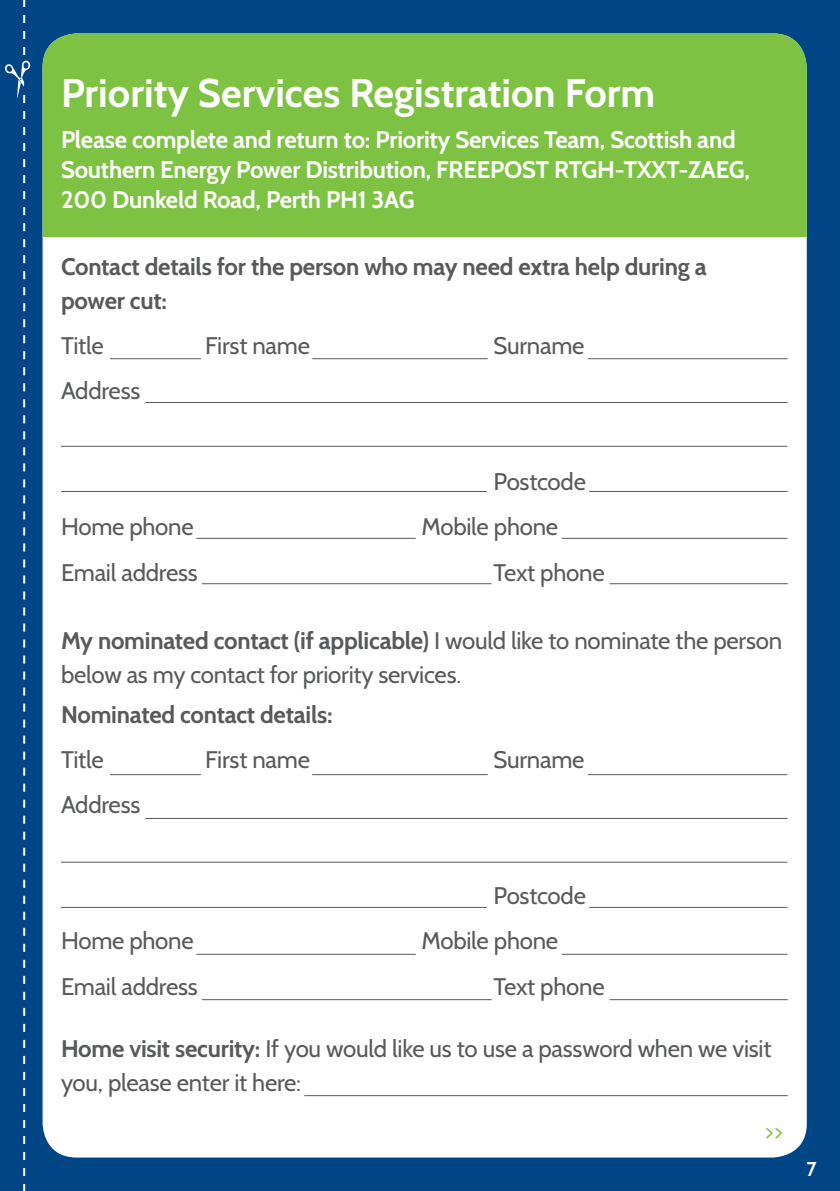
<style>
.page{position:relative;width:840px;height:1191px;background:#fff}
.page>*{position:absolute;margin:0;border:0;box-sizing:border-box;transform-origin:0 0}
.t1{font:700 40px "Cabin";color:#fff}
.t2{font:24px/34px "Cabin";letter-spacing:-.01em;color:#58595b}
.t3{font:700 24px/30px "Cabin";letter-spacing:-.01em;color:#fff}
.t4{font:700 24px/34px "Cabin";letter-spacing:-.01em;color:#58595b}
.t5{font:24px "Cabin";color:#7dc242}
.t6{font:600 20px "Cabin";color:#fff}
.s1{font-weight:700}
</style>
<div class="page">
<div style="left:0;top:0;width:839px;height:1191px;background:#004687"></div>
<div style="left:43px;top:33px;width:763px;height:1124px;background:#fff;border-radius:34px"></div>
<hr style="left:110px;top:358px;width:91px;height:1px;background:#58595b">
<hr style="left:110px;top:774px;width:91px;height:1px;background:#58595b">
<hr style="left:145px;top:402px;width:642px;height:1px;background:#58595b">
<hr style="left:145px;top:818px;width:642px;height:1px;background:#58595b">
<hr style="left:61px;top:446px;width:726px;height:1px;background:#58595b">
<hr style="left:61px;top:861px;width:726px;height:1px;background:#58595b">
<hr style="left:61px;top:491px;width:425px;height:1px;background:#58595b">
<hr style="left:61px;top:907px;width:425px;height:1px;background:#58595b">
<hr style="left:196px;top:538px;width:219px;height:1px;background:#58595b">
<hr style="left:196px;top:953px;width:219px;height:1px;background:#58595b">
<hr style="left:202px;top:583px;width:289px;height:1px;background:#58595b">
<hr style="left:202px;top:999px;width:289px;height:1px;background:#58595b">
<hr style="left:609px;top:583px;width:178px;height:1px;background:#58595b">
<hr style="left:609px;top:999px;width:178px;height:1px;background:#58595b">
<hr style="left:304px;top:1095px;width:483px;height:1px;background:#58595b">
<hr style="left:561px;top:538px;width:226px;height:1px;background:#58595b">
<hr style="left:561px;top:953px;width:226px;height:1px;background:#58595b">
<hr style="left:588px;top:491px;width:199px;height:1px;background:#58595b">
<hr style="left:588px;top:907px;width:199px;height:1px;background:#58595b">
<hr style="left:312px;top:358px;width:175px;height:1px;background:#58595b">
<hr style="left:312px;top:774px;width:175px;height:1px;background:#58595b">
<hr style="left:587px;top:358px;width:200px;height:1px;background:#58595b">
<hr style="left:587px;top:774px;width:200px;height:1px;background:#58595b">
<div style="left:43px;top:33px;width:763px;height:204px;background:#7dc242"></div>
<svg style="left:5px;top:0;width:25px;height:1191px"></svg>
<h1 class="t1" style="left:61px;top:68px;width:595px">Priority Services Registration Form</h1>
<p class="t3" style="left:61px;top:125px;width:690px">Please complete and return to: Priority Services Team, Scottish and<br>Southern Energy Power Distribution, FREEPOST RTGH-TXXT-ZAEG,<br>200 Dunkeld Road, Perth PH1 3AG</p>
<p class="t4" style="left:61px;top:249px;width:646px">Contact details for the person who may need extra help during a power cut:</p>
<p class="t2" style="left:61px;top:328px;width:44px">Title</p>
<p class="t2" style="left:205px;top:328px;width:106px">First name</p>
<p class="t2" style="left:493px;top:328px;width:92px">Surname</p>
<p class="t2" style="left:61px;top:374px;width:81px">Address</p>
<p class="t2" style="left:493px;top:464px;width:94px">Postcode</p>
<p class="t2" style="left:61px;top:510px;width:134px">Home phone</p>
<p class="t2" style="left:421px;top:510px;width:138px">Mobile phone</p>
<p class="t2" style="left:61px;top:555px;width:138px">Email address</p>
<p class="t2" style="left:493px;top:555px;width:113px">Text phone</p>
<p class="t2" style="left:61px;top:623px;width:722px"><span class="s1">My nominated contact (if applicable)</span> I would like to nominate the person below as my contact for priority services.</p>
<p class="t4" style="left:61px;top:697px;width:273px">Nominated contact details:</p>
<p class="t2" style="left:61px;top:742px;width:44px">Title</p>
<p class="t2" style="left:205px;top:742px;width:106px">First name</p>
<p class="t2" style="left:493px;top:742px;width:92px">Surname</p>
<p class="t2" style="left:61px;top:787px;width:81px">Address</p>
<p class="t2" style="left:493px;top:878px;width:94px">Postcode</p>
<p class="t2" style="left:61px;top:923px;width:134px">Home phone</p>
<p class="t2" style="left:421px;top:923px;width:138px">Mobile phone</p>
<p class="t2" style="left:61px;top:969px;width:138px">Email address</p>
<p class="t2" style="left:493px;top:969px;width:113px">Text phone</p>
<p class="t2" style="left:61px;top:1031px;width:711px"><span class="s1">Home visit security:</span> If you would like us to use a password when we visit you, please enter it here:</p>
<p class="t5" style="left:763px;top:1117px;width:21px">&gt;&gt;</p>
<p class="t6" style="left:806px;top:1157px;width:12px">7</p>
</div>
